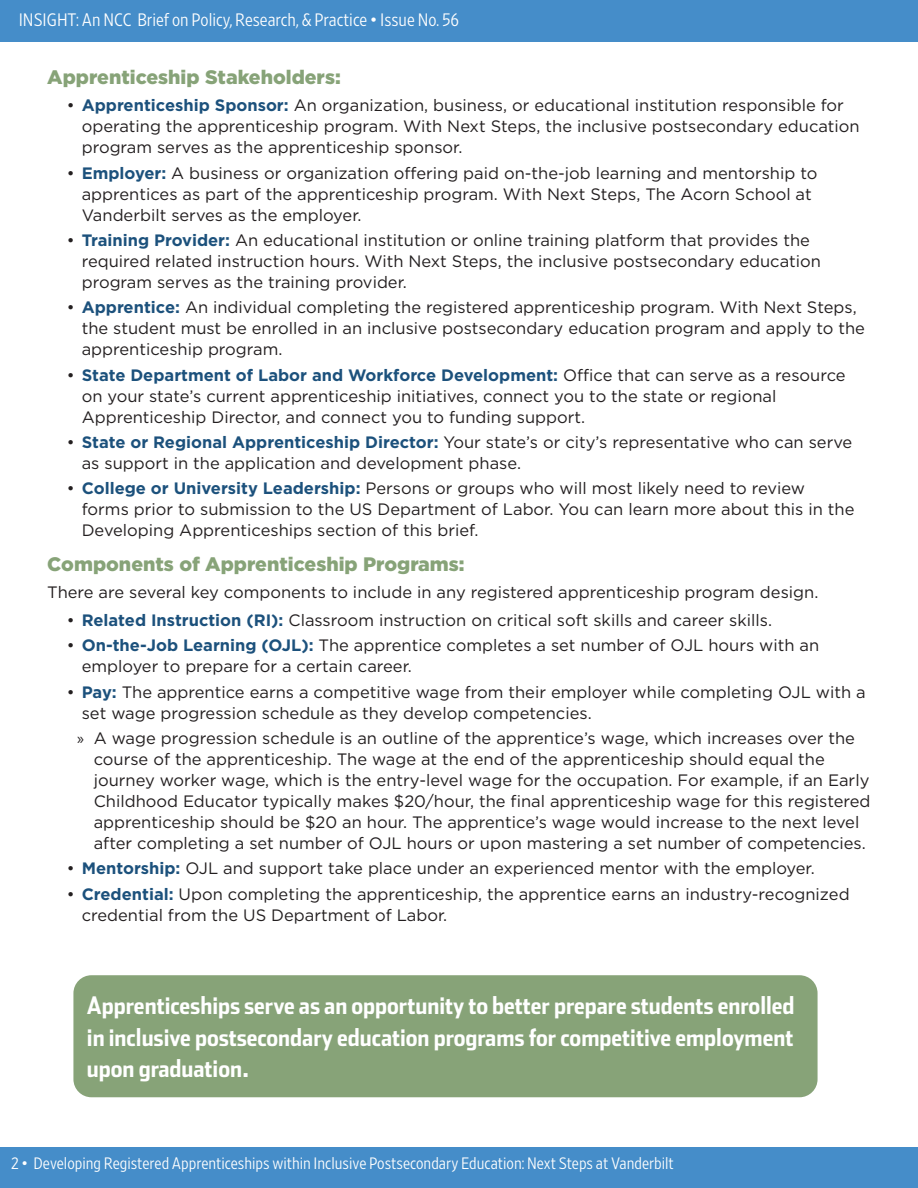
<style>
.page{position:relative;width:918px;height:1188px;background:#fff}
.page>*{position:absolute;margin:0;border:0;box-sizing:border-box;transform-origin:0 0}
.t1{font:24px/31.5px "Stainless Cond Bold Tab";color:#fff;text-align:justify}
.t2{font:900 19.5px "Gotham HTF";color:#87a378}
.t3{font:300 18px "Retina Narrow";color:#fff}
.t4{font:16.5px/21px "Gotham HTF";color:#231f20}
.t5{font:300 16.5px "Retina Narrow";color:#fff}
.s1{font-weight:700;color:#1c517c}
.s2{font-family:"Myriad Pro"}
</style>
<div class="page">
<div style="left:0;top:0;width:918px;height:41px;background:#458dc9"></div>
<div style="left:0;top:1147px;width:918px;height:41px;background:#458dc9"></div>
<div style="left:73px;top:975px;width:745px;height:122px;background:#87a378;border-radius:18px"></div>
<p class="t3" style="left:19px;top:8px;width:442px">INSIGHT: An NCC Brief on Policy, Research, &amp; Practice • Issue No. 56</p>
<h3 class="t2" style="left:47px;top:65px;width:295px">Apprenticeship Stakeholders:</h3>
<p class="t4" style="left:82px;top:95px;width:780px;text-indent:-15px">• <span class="s1">Apprenticeship Sponsor:</span> An organization, business, or educational institution responsible for operating the apprenticeship program. With Next Steps, the inclusive postsecondary education program serves as the apprenticeship sponsor.</p>
<p class="t4" style="left:82px;top:162px;width:737px;text-indent:-15px">• <span class="s1">Employer:</span> A business or organization offering paid on-the-job learning and mentorship to apprentices as part of the apprenticeship program. With Next Steps, The Acorn School at<br>Vanderbilt serves as the employer.</p>
<p class="t4" style="left:82px;top:229px;width:741px;text-indent:-15px">• <span class="s1">Training Provider:</span> An educational institution or online training platform that provides the required related instruction hours. With Next Steps, the inclusive postsecondary education program serves as the training provider.</p>
<p class="t4" style="left:82px;top:297px;width:785px;text-indent:-15px">• <span class="s1">Apprentice:</span> An individual completing the registered apprenticeship program. With Next Steps, the student must be enrolled in an inclusive postsecondary education program and apply to the apprenticeship program.</p>
<p class="t4" style="left:82px;top:364px;width:765px;text-indent:-15px">• <span class="s1">State Department of Labor and Workforce Development:</span> Office that can serve as a resource on your state’s current apprenticeship initiatives, connect you to the state or regional<br>Apprenticeship Director, and connect you to funding support.</p>
<p class="t4" style="left:82px;top:431px;width:772px;text-indent:-15px">• <span class="s1">State or Regional Apprenticeship Director:</span> Your state’s or city’s representative who can serve as support in the application and development phase.</p>
<p class="t4" style="left:82px;top:478px;width:774px;text-indent:-15px">• <span class="s1">College or University Leadership:</span> Persons or groups who will most likely need to review forms prior to submission to the US Department of Labor. You can learn more about this in the<br>Developing Apprenticeships section of this brief.</p>
<h3 class="t2" style="left:47px;top:552px;width:419px">Components of Apprenticeship Programs:</h3>
<p class="t4" style="left:47px;top:582px;width:773px">There are several key components to include in any registered apprenticeship program design.</p>
<p class="t4" style="left:67px;top:610px;width:707px">• <span class="s1">Related Instruction (RI):</span> Classroom instruction on critical soft skills and career skills.</p>
<p class="t4" style="left:82px;top:635px;width:739px;text-indent:-15px">• <span class="s1">On-the-Job Learning (OJL):</span> The apprentice completes a set number of OJL hours with an employer to prepare for a certain career.</p>
<p class="t4" style="left:82px;top:681px;width:786px;text-indent:-15px">• <span class="s1">Pay:</span> The apprentice earns a competitive wage from their employer while completing OJL with a set wage progression schedule as they develop competencies.</p>
<p class="t4" style="left:94px;top:728px;width:778px;text-indent:-16px"><span class="s2">»</span> A wage progression schedule is an outline of the apprentice’s wage, which increases over the course of the apprenticeship. The wage at the end of the apprenticeship should equal the journey worker wage, which is the entry-level wage for the occupation. For example, if an Early Childhood Educator typically makes $20/hour, the final apprenticeship wage for this registered apprenticeship should be $20 an hour. The apprentice’s wage would increase to the next level after completing a set number of OJL hours or upon mastering a set number of competencies.</p>
<p class="t4" style="left:67px;top:858px;width:750px">• <span class="s1">Mentorship:</span> OJL and support take place under an experienced mentor with the employer.</p>
<p class="t4" style="left:82px;top:883px;width:769px;text-indent:-15px">• <span class="s1">Credential:</span> Upon completing the apprenticeship, the apprentice earns an industry-recognized credential from the US Department of Labor.</p>
<p class="t1" style="left:87px;top:989px;width:709px">Apprenticeships serve as an opportunity to better prepare students enrolled in inclusive postsecondary education programs for competitive employment upon graduation.</p>
<p class="t5" style="left:11px;top:1153px;width:664px">2 • Developing Registered Apprenticeships within Inclusive Postsecondary Education: Next Steps at Vanderbilt</p>
</div>
